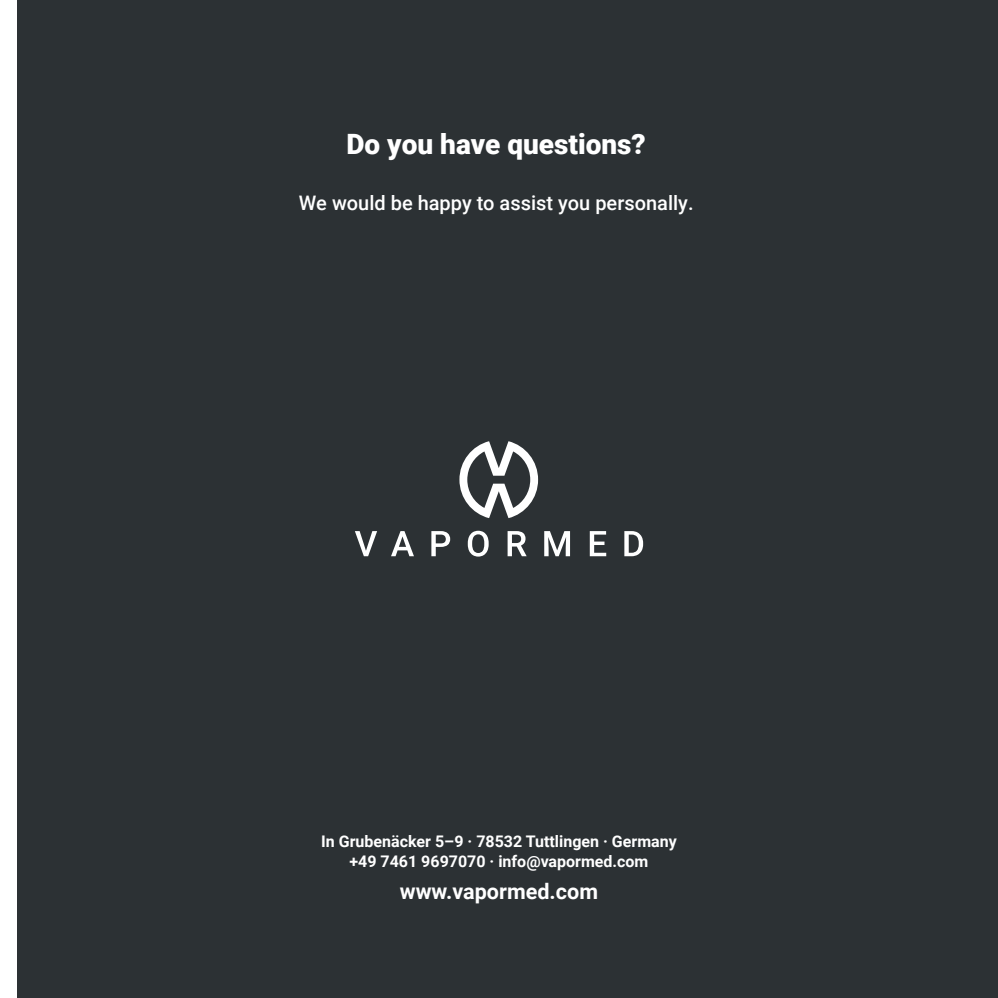
<style>
.page{position:relative;width:998px;height:998px;background:#fff}
.page>*{position:absolute;margin:0;border:0;box-sizing:border-box;transform-origin:0 0}
.t1{font:900 28px "Roboto";color:#fff}
.t2{font:700 21.6px "Roboto";color:#fff}
.t3{font:500 20px "Roboto";color:#fff}
.t4{font:700 16px/19.2px "Roboto";color:#fff;text-align:center}
</style>
<div class="page">
<div style="left:17px;top:0;width:981px;height:998px;background:#2c3134"></div>
<svg style="left:459px;top:441px;width:79px;height:77px"></svg>
<svg style="left:355px;top:531px;width:22px;height:25px"></svg>
<svg style="left:391px;top:531px;width:23px;height:25px"></svg>
<svg style="left:431px;top:531px;width:19px;height:25px"></svg>
<svg style="left:468px;top:531px;width:21px;height:25px"></svg>
<svg style="left:507px;top:531px;width:19px;height:25px"></svg>
<svg style="left:544px;top:531px;width:26px;height:25px"></svg>
<svg style="left:590px;top:531px;width:16px;height:25px"></svg>
<svg style="left:624px;top:531px;width:19px;height:25px"></svg>
<h1 class="t1" style="left:346px;top:124px;width:301px">Do you have questions?</h1>
<p class="t3" style="left:299px;top:189px;width:396px">We would be happy to assist you personally.</p>
<p class="t4" style="left:321px;top:831px;width:357px">In Grubenäcker 5–9 · 78532 Tuttlingen · Germany +49 7461 9697070 · info@vapormed.com</p>
<h2 class="t2" style="left:400px;top:876px;width:200px">www.vapormed.com</h2>
</div>
